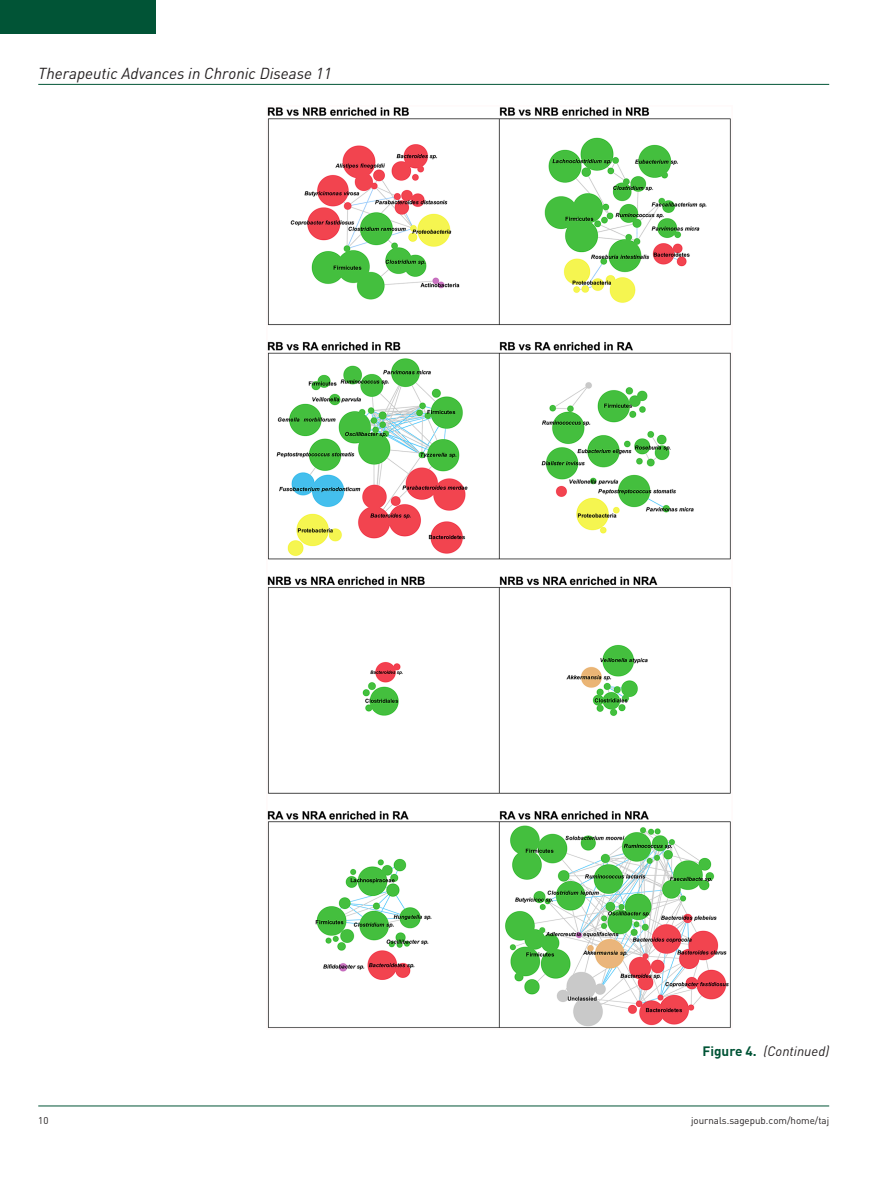
<style>
.page{position:relative;width:893px;height:1191px;background:#fff}
.page>*{position:absolute;margin:0;border:0;box-sizing:border-box;transform-origin:0 0}
.t1{font:italic 15.75px "DIN";color:#231f20}
.t2{font:italic 13.5px "DIN";color:#231f20}
.t3{font:9.75px "DIN";color:#231f20}
.s1{font-weight:700;font-style:normal;color:#015436}
</style>
<div class="page">
<hr style="left:38px;top:84px;width:791px;height:1px;background:#015436">
<hr style="left:38px;top:1105px;width:791px;height:1px;background:#015436">
<div style="left:0;top:0;width:155px;height:34px;background:#015436"></div>
<img style="left:267px;top:107px;width:464px;height:921px">
<p class="t1" style="left:38px;top:63px;width:295px">Therapeutic Advances in Chronic Disease 11</p>
<p class="t2" style="left:702px;top:1042px;width:128px"><span class="s1">Figure 4.</span> (Continued)</p>
<p class="t3" style="left:38px;top:1114px;width:12px">10</p>
<p class="t3" style="left:691px;top:1114px;width:140px">journals.sagepub.com/home/taj</p>
</div>
